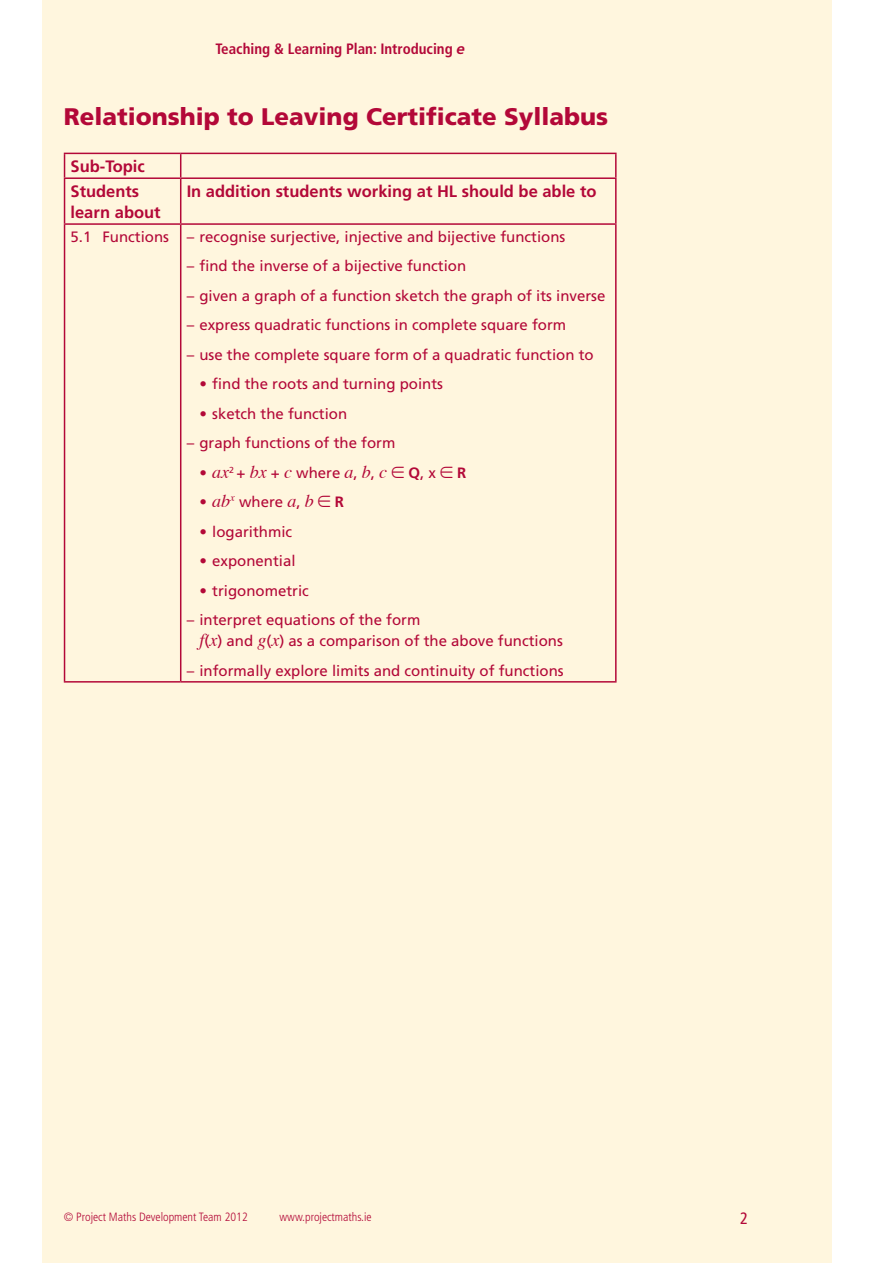
<style>
.page{position:relative;width:893px;height:1263px;background:#fff}
.page>*{position:absolute;margin:0;border:0;box-sizing:border-box;transform-origin:0 0}
.Head_2{font:900 24px "Frutiger";color:#b30838}
.Table_Head{font:700 16.5px/21px "Frutiger";color:#b30838}
.t1{font:condensed 16.5px "Frutiger";color:#b30838}
.Body_Bullit_Points_d{font:15px/21px "Frutiger";color:#b30838}
.Body_Bullit_Points_i{font:15px "Frutiger";color:#b30838}
.t2{font:700 condensed 15px "Frutiger";color:#b30838}
.Table_Numbered{font:15px "Frutiger";color:#b30838}
.t3{font:300 condensed 12px "Frutiger";color:#b30838}
.s1{font-style:italic;font-stretch:normal}
.s2{font-family:"Times";font-style:italic;font-size:18px}
.s3{font-weight:700}
</style>
<div class="page">
<div style="left:43px;top:0;width:789px;height:1263px;background:#fff6de"></div>
<hr style="left:64px;top:153px;width:117px;height:1px;background:#b30838">
<svg style="left:64px;top:154px;width:1px;height:23px"></svg>
<hr style="left:181px;top:153px;width:436px;height:1px;background:#b30838">
<svg style="left:180px;top:154px;width:1px;height:23px"></svg>
<hr style="left:615px;top:154px;width:2px;height:23px;background:#b30838">
<hr style="left:64px;top:177px;width:117px;height:2px;background:#b30838">
<hr style="left:64px;top:179px;width:1px;height:44px;background:#b30838">
<hr style="left:181px;top:177px;width:436px;height:2px;background:#b30838">
<hr style="left:180px;top:179px;width:1px;height:44px;background:#b30838">
<hr style="left:615px;top:179px;width:2px;height:44px;background:#b30838">
<hr style="left:64px;top:223px;width:117px;height:2px;background:#b30838">
<hr style="left:64px;top:225px;width:1px;height:456px;background:#b30838">
<hr style="left:181px;top:223px;width:436px;height:2px;background:#b30838">
<hr style="left:180px;top:225px;width:1px;height:456px;background:#b30838">
<hr style="left:615px;top:225px;width:2px;height:456px;background:#b30838">
<hr style="left:64px;top:681px;width:117px;height:2px;background:#b30838">
<hr style="left:181px;top:681px;width:436px;height:2px;background:#b30838">
<p class="t2" style="left:215px;top:40px;width:251px">Teaching &amp; Learning Plan: Introducing <span class="s1">e</span></p>
<p class="Head_2" style="left:64px;top:102px;width:546px">Relationship to Leaving Certificate Syllabus</p>
<p class="Table_Head" style="left:71px;top:156px;width:76px">Sub-Topic</p>
<p class="Table_Head" style="left:71px;top:181px;width:92px">Students learn about</p>
<p class="Table_Head" style="left:187px;top:181px;width:411px">In addition students working at HL should be able to</p>
<p class="Table_Numbered" style="left:71px;top:228px;width:100px">5.1 Functions</p>
<p class="Body_Bullit_Points_d" style="left:187px;top:226px;width:380px">– recognise surjective, injective and bijective functions</p>
<p class="Body_Bullit_Points_d" style="left:187px;top:255px;width:281px">– find the inverse of a bijective function</p>
<p class="Body_Bullit_Points_d" style="left:187px;top:285px;width:420px">– given a graph of a function sketch the graph of its inverse</p>
<p class="Body_Bullit_Points_d" style="left:187px;top:314px;width:381px">– express quadratic functions in complete square form</p>
<p class="Body_Bullit_Points_d" style="left:187px;top:344px;width:409px">– use the complete square form of a quadratic function to</p>
<p class="Body_Bullit_Points_i" style="left:199px;top:375px;width:245px">• find the roots and turning points</p>
<p class="Body_Bullit_Points_i" style="left:199px;top:405px;width:149px">• sketch the function</p>
<p class="Body_Bullit_Points_d" style="left:187px;top:432px;width:210px">– graph functions of the form</p>
<p class="Body_Bullit_Points_i" style="left:199px;top:464px;width:268px">• <span class="s2">ax</span><sup>2</sup>+<span class="s2">bx</span>+<span class="s2">c</span>where<span class="s2">a</span>,<span class="s2">b</span>,<span class="s2">c</span>∈<span class="s3">Q</span>,x∈<span class="s3">R</span></p>
<p class="Body_Bullit_Points_i" style="left:199px;top:493px;width:146px">• <span class="s2">ab</span><sup>x</sup> where <span class="s2">a</span>, <span class="s2">b</span> ∈ <span class="s3">R</span></p>
<p class="Body_Bullit_Points_i" style="left:199px;top:523px;width:94px">• logarithmic</p>
<p class="Body_Bullit_Points_i" style="left:199px;top:552px;width:98px">• exponential</p>
<p class="Body_Bullit_Points_i" style="left:199px;top:582px;width:111px">• trigonometric</p>
<p class="Body_Bullit_Points_d" style="left:199px;top:609px;width:365px;text-indent:-13px">– interpret equations of the form<br><span class="s2">f</span>(<span class="s2">x</span>) and <span class="s2">g</span>(<span class="s2">x</span>) as a comparison of the above functions</p>
<p class="Body_Bullit_Points_d" style="left:187px;top:660px;width:378px">– informally explore limits and continuity of functions</p>
<p class="t3" style="left:64px;top:1210px;width:186px">© Project Maths Development Team 2012</p>
<p class="t3" style="left:279px;top:1210px;width:94px">www.projectmaths.ie</p>
<p class="t1" style="left:740px;top:1209px;width:9px">2</p>
</div>
